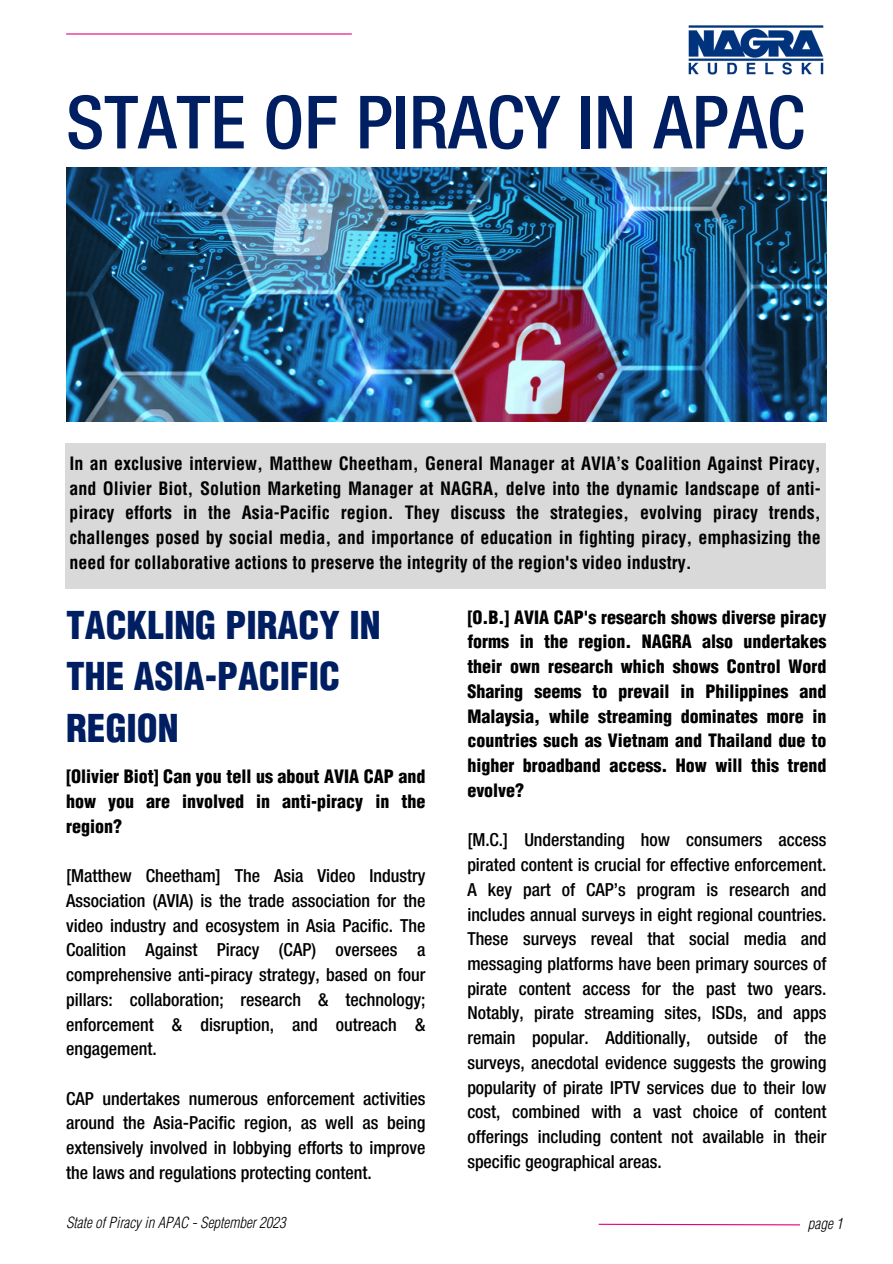
<style>
.page{position:relative;width:893px;height:1264px;background:#fff}
.page>*{position:absolute;margin:0;border:0;box-sizing:border-box;transform-origin:0 0}
.t1{font:500 condensed 73.5px "Helvetica Neue LT Std";color:#001e62}
.t2{font:900 condensed 37.5px/51.8px "Helvetica LT Std";color:#001e62}
.t3{font:500 condensed 18px/24.8px "Helvetica Neue LT Std";color:#000;text-align:justify}
.t4{font:700 condensed 18px/24.8px "Helvetica LT Std";color:#000;text-align:justify}
.t5{font:900 condensed 18px/24.8px "Helvetica LT Std";color:#000;text-align:justify}
.t6{font:italic 300 condensed 15px "Helvetica LT Std";color:#000}
</style>
<div class="page">
<img style="left:66px;top:168px;width:760px;height:254px">
<hr style="left:66px;top:33px;width:286px;height:2px;background:#e5007d">
<svg style="left:598px;top:1223px;width:202px;height:2px"></svg>
<div style="left:65px;top:443px;width:760px;height:145px;background:#d9d9d9"></div>
<img style="left:688px;top:25px;width:136px;height:50px">
<p class="t1" style="left:66px;top:96px;width:740px">STATE OF PIRACY IN APAC</p>
<p class="t4" style="left:69px;top:453px;width:752px">In an exclusive interview, Matthew Cheetham, General Manager at AVIA’s Coalition Against Piracy, and Olivier Biot, Solution Marketing Manager at NAGRA, delve into the dynamic landscape of anti&shy;piracy efforts in the Asia-Pacific region. They discuss the strategies, evolving piracy trends, challenges posed by social media, and importance of education in fighting piracy, emphasizing the need for collaborative actions to preserve the integrity of the region's video industry.</p>
<p class="t5" style="left:467px;top:607px;width:361px">[O.B.] AVIA CAP's research shows diverse piracy forms in the region. NAGRA also undertakes their own research which shows Control Word Sharing seems to prevail in Philippines and Malaysia, while streaming dominates more in countries such as Vietnam and Thailand due to higher broadband access. How will this trend evolve?</p>
<p class="t3" style="left:467px;top:830px;width:361px">[M.C.] Understanding how consumers access pirated content is crucial for effective enforcement.<br>A key part of CAP’s program is research and includes annual surveys in eight regional countries.<br>These surveys reveal that social media and messaging platforms have been primary sources of pirate content access for the past two years.<br>Notably, pirate streaming sites, ISDs, and apps remain popular. Additionally, outside of the surveys, anecdotal evidence suggests the growing popularity of pirate IPTV services due to their low cost, combined with a vast choice of content offerings including content not available in their specific geographical areas.</p>
<p class="t2" style="left:66px;top:604px;width:316px">TACKLING PIRACY IN<br>THE ASIA-PACIFIC<br>REGION</p>
<p class="t5" style="left:66px;top:766px;width:361px">[Olivier Biot] Can you tell us about AVIA CAP and how you are involved in anti-piracy in the region?</p>
<p class="t3" style="left:66px;top:865px;width:361px">[Matthew Cheetham] The Asia Video Industry Association (AVIA) is the trade association for the video industry and ecosystem in Asia Pacific. The Coalition Against Piracy (CAP) oversees a comprehensive anti-piracy strategy, based on four pillars: collaboration; research &amp; technology; enforcement &amp; disruption, and outreach &amp; engagement.</p>
<p class="t3" style="left:66px;top:1088px;width:361px">CAP undertakes numerous enforcement activities around the Asia-Pacific region, as well as being extensively involved in lobbying efforts to improve the laws and regulations protecting content.</p>
<p class="t6" style="left:66px;top:1217px;width:221px">State of Piracy in APAC - September 2023</p>
<p class="t6" style="left:807px;top:1217px;width:36px">page 1</p>
</div>
